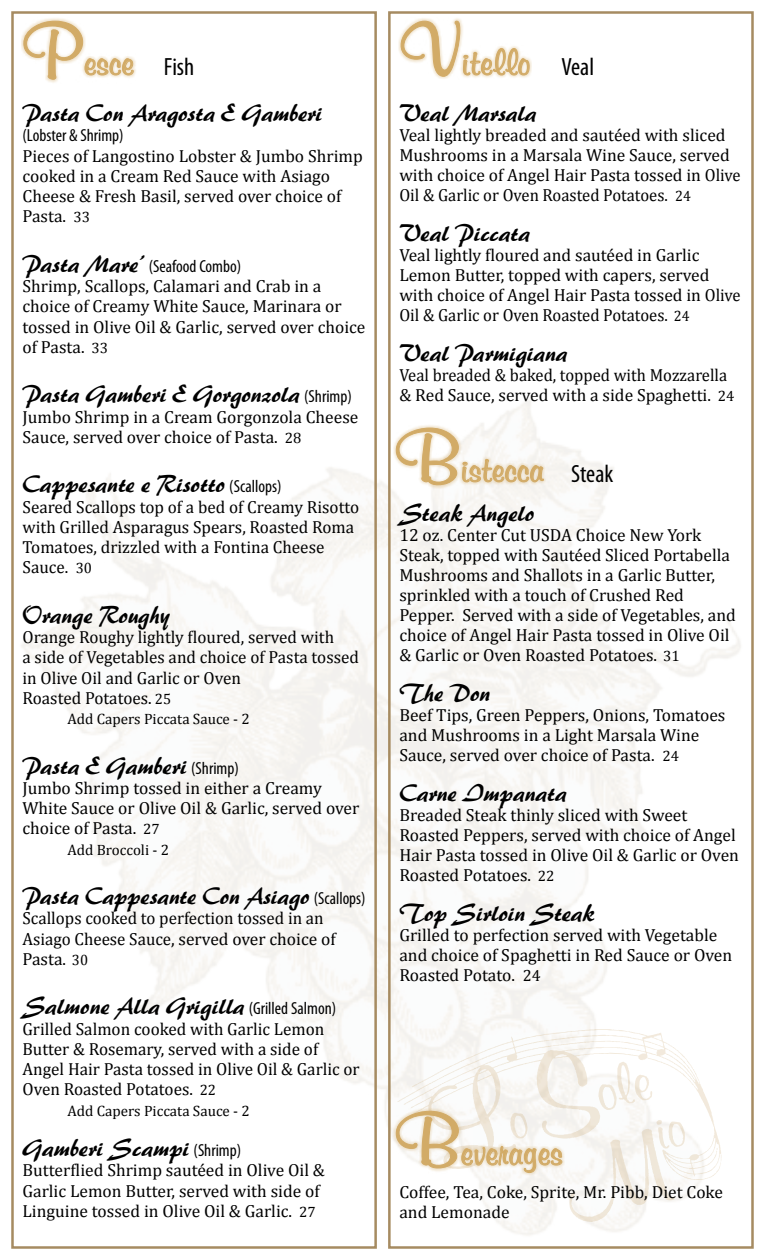
<style>
.page{position:relative;width:765px;height:1260px;background:#fff}
.page>*{position:absolute;margin:0;border:0;box-sizing:border-box;transform-origin:0 0}
.t1{font:700 37.5px "Murray";color:#d2ab67}
.t2{font:25px "Palette D";color:#000}
.t3{font:17.5px/20.2px "Cambria";color:#000}
.t4{font:17.5px/20px "Cambria";color:#000;scale:.95 1}
.t5{font:condensed 17.5px "Myriad Pro";color:#000}
.t6{font:15px "Cambria";color:#000}
.s1{font-size:75px}
.s2{font-family:"Myriad Pro";font-weight:400;font-stretch:condensed;font-size:25px;color:#000}
.s3{font-size:15px}
.s4{font-family:"Palette D";font-stretch:normal;font-size:25px}
.s5{font-family:"Myriad Pro";font-stretch:condensed;font-size:17.5px}
.s6{font-size:16.25px}
</style>
<div class="page">
<div style="left:388px;top:11px;width:366px;height:1238px;border:2px solid #a68b61"></div>
<div style="left:11px;top:11px;width:366px;height:1238px;border:2px solid #a68b61"></div>
<div style="left:21px;top:17px;width:116px;height:66px;background:#d2ab67;opacity:.75"></div>
<svg style="left:23px;top:21px;width:111px;height:62px"></svg>
<div style="left:399px;top:17px;width:133px;height:63px;background:#d2ab67;opacity:.75"></div>
<svg style="left:401px;top:20px;width:129px;height:57px"></svg>
<div style="left:394px;top:424px;width:152px;height:65px;background:#d2ab67;opacity:.75"></div>
<svg style="left:396px;top:420px;width:148px;height:65px"></svg>
<svg style="left:397px;top:1029px;width:324px;height:193px"></svg>
<div style="left:394px;top:1107px;width:171px;height:69px;background:#d2ab67;opacity:.75"></div>
<svg style="left:396px;top:1103px;width:166px;height:109px"></svg>
<h1 class="t1" style="left:38px;top:37px;width:158px"><span class="s1">P</span>esce <span class="s2">Fish</span></h1>
<h2 class="t2" style="left:23px;top:98px;width:301px">Pasta Con Aragosta E Gamberi</h2>
<p class="t5" style="left:22px;top:125px;width:103px">(Lobster &amp; Shrimp)</p>
<p class="t3" style="left:22px;top:146px;width:342px">Pieces of Langostino Lobster &amp; Jumbo Shrimp cooked in a Cream Red Sauce with Asiago Cheese &amp; Fresh Basil, served over choice of Pasta. <span class="s3">33</span></p>
<p class="t5" style="left:22px;top:256px;width:220px"><span class="s4">Pasta Mare’</span> (Seafood Combo)</p>
<p class="t3" style="left:23px;top:276px;width:344px">Shrimp, Scallops, Calamari and Crab in a choice of Creamy White Sauce, Marinara or tossed in Olive Oil &amp; Garlic, served over choice of Pasta. <span class="s3">33</span></p>
<h2 class="t2" style="left:22px;top:379px;width:331px">Pasta Gamberi E Gorgonzola <span class="s5">(Shrimp)</span></h2>
<p class="t3" style="left:23px;top:407px;width:337px">Jumbo Shrimp in a Cream Gorgonzola Cheese<br>Sauce, served over choice of Pasta. <span class="s3">28</span></p>
<h2 class="t2" style="left:22px;top:469px;width:261px">Cappesante e Risotto <span class="s5">(Scallops)</span></h2>
<p class="t3" style="left:22px;top:497px;width:338px">Seared Scallops top of a bed of Creamy Risotto with Grilled Asparagus Spears, Roasted Roma Tomatoes, drizzled with a Fontina Cheese Sauce. <span class="s3">30</span></p>
<h2 class="t2" style="left:22px;top:600px;width:149px">Orange Roughy</h2>
<p class="t3" style="left:22px;top:627px;width:338px">Orange Roughy lightly floured, served with<br>a side of Vegetables and choice of Pasta tossed in Olive Oil and Garlic or Oven<br>Roasted Potatoes. <span class="s3">25</span></p>
<p class="t6" style="left:68px;top:710px;width:184px">Add Capers Piccata Sauce - 2</p>
<h2 class="t2" style="left:22px;top:750px;width:218px">Pasta E Gamberi <span class="s5">(Shrimp)</span></h2>
<p class="t3" style="left:22px;top:778px;width:338px">Jumbo Shrimp tossed in either a Creamy<br>White Sauce or Olive Oil &amp; Garlic, served over choice of Pasta. <span class="s3">27</span></p>
<p class="t6" style="left:68px;top:841px;width:103px">Add Broccoli - 2</p>
<h2 class="t2" style="left:22px;top:881px;width:345px">Pasta Cappesante Con Asiago <span class="s5">(Scallops)</span></h2>
<p class="t3" style="left:22px;top:908px;width:315px">Scallops cooked to perfection tossed in an<br>Asiago Cheese Sauce, served over choice of<br>Pasta. <span class="s3">30</span></p>
<h2 class="t2" style="left:22px;top:991px;width:315px">Salmone Alla Grigilla <span class="s5">(Grilled Salmon)</span></h2>
<p class="t3" style="left:22px;top:1019px;width:339px">Grilled Salmon cooked with Garlic Lemon Butter &amp; Rosemary, served with a side of Angel Hair Pasta tossed in Olive Oil &amp; Garlic or Oven Roasted Potatoes. <span class="s3">22</span></p>
<p class="t6" style="left:68px;top:1102px;width:184px">Add Capers Piccata Sauce - 2</p>
<h2 class="t2" style="left:22px;top:1133px;width:220px">Gamberi Scampi <span class="s5">(Shrimp)</span></h2>
<p class="t3" style="left:22px;top:1160px;width:304px">Butterflied Shrimp sautéed in Olive Oil &amp;<br>Garlic Lemon Butter, served with side of<br>Linguine tossed in Olive Oil &amp; Garlic. <span class="s3">27</span></p>
<h1 class="t1" style="left:416px;top:37px;width:180px"><span class="s1">V</span>itello <span class="s2">Veal</span></h1>
<h2 class="t2" style="left:399px;top:98px;width:139px">Veal Marsala</h2>
<p class="t3" style="left:399px;top:125px;width:343px">Veal lightly breaded and sautéed with sliced Mushrooms in a Marsala Wine Sauce, served with choice of Angel Hair Pasta tossed in Olive Oil &amp; Garlic or Oven Roasted Potatoes. <span class="s3">24</span></p>
<h2 class="t2" style="left:399px;top:218px;width:132px">Veal Piccata</h2>
<p class="t3" style="left:399px;top:245px;width:343px">Veal lightly floured and sautéed in Garlic Lemon Butter, topped with capers, served with choice of Angel Hair Pasta tossed in Olive Oil &amp; Garlic or Oven Roasted Potatoes. <span class="s3">24</span></p>
<h2 class="t2" style="left:399px;top:338px;width:170px">Veal Parmigiana</h2>
<p class="t4" style="left:399px;top:365px;width:354px">Veal breaded &amp; baked, topped with Mozzarella &amp; Red Sauce, served with a side Spaghetti. <span class="s3">24</span></p>
<h1 class="t1" style="left:411px;top:443px;width:204px"><span class="s1">B</span>istecca <span class="s2">Steak</span></h1>
<h2 class="t2" style="left:399px;top:497px;width:137px">Steak Angelo</h2>
<p class="t3" style="left:399px;top:525px;width:338px">12 oz. Center Cut USDA Choice New York Steak, topped with Sautéed Sliced Portabella Mushrooms and Shallots in a Garlic Butter, sprinkled with a touch of Crushed Red Pepper. Served with a side of Vegetables, and choice of Angel Hair Pasta tossed in Olive Oil &amp; Garlic or Oven Roasted Potatoes. <span class="s3">31</span></p>
<h2 class="t2" style="left:399px;top:677px;width:92px">The Don</h2>
<p class="t3" style="left:399px;top:705px;width:328px">Beef Tips, Green Peppers, Onions, Tomatoes and Mushrooms in a Light Marsala Wine<br>Sauce, served over choice of Pasta. <span class="s3">24</span></p>
<h2 class="t2" style="left:399px;top:777px;width:169px">Carne Impanata</h2>
<p class="t3" style="left:399px;top:805px;width:341px">Breaded Steak thinly sliced with Sweet Roasted Peppers, served with choice of Angel Hair Pasta tossed in Olive Oil &amp; Garlic or Oven Roasted Potatoes. <span class="s3">22</span></p>
<h2 class="t2" style="left:399px;top:897px;width:197px">Top Sirloin Steak</h2>
<p class="t3" style="left:399px;top:925px;width:334px">Grilled to perfection served with Vegetable and choice of Spaghetti in Red Sauce or Oven<br>Roasted Potato. <span class="s6">24</span></p>
<h1 class="t1" style="left:411px;top:1127px;width:154px"><span class="s1">B</span>everages</h1>
<p class="t3" style="left:399px;top:1182px;width:325px">Coffee, Tea, Coke, Sprite, Mr. Pibb, Diet Coke and Lemonade</p>
</div>
